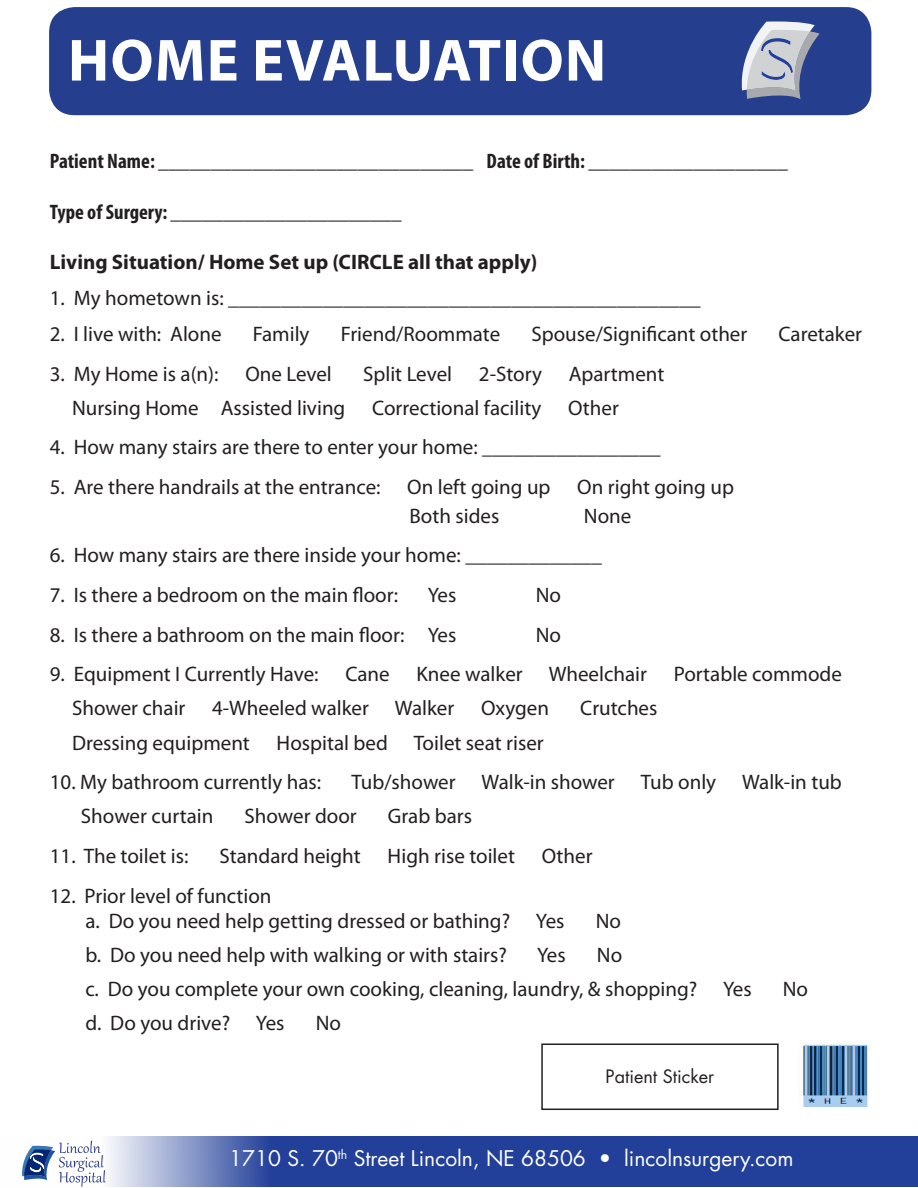
<style>
.page{position:relative;width:918px;height:1188px;background:#fff}
.page>*{position:absolute;margin:0;border:0;box-sizing:border-box;transform-origin:0 0}
.t1{font:700 60px "Myriad Pro";letter-spacing:.02em;color:#fff}
.t2{font:21px "Myriad Pro";color:#231f20}
.t3{font:700 condensed 21px "Myriad Pro";color:#231f20}
.t4{font:21px "Futura Std";color:#fff}
.t5{font:700 21px "Myriad Pro";color:#231f20}
.t6{font:18px "Futura Std";color:#231f20}
</style>
<div class="page">
<div style="left:49px;top:7px;width:822px;height:108px;background:#253f8e;border-radius:26px"></div>
<svg style="left:741px;top:21px;width:79px;height:78px"></svg>
<svg style="left:91px;top:1137px;width:827px;height:50px;background:#3852a3"></svg>
<svg style="left:22px;top:1141px;width:84px;height:46px"></svg>
<img style="left:802px;top:1042px;width:68px;height:64px">
<div style="left:541px;top:1044px;width:238px;height:66px;border:2px solid #231f20"></div>
<p class="t1" style="left:68px;top:21px;width:540px">HOME EVALUATION</p>
<p class="t3" style="left:50px;top:148px;width:740px">Patient Name: ______________________________ Date of Birth: ___________________</p>
<p class="t3" style="left:50px;top:199px;width:353px">Type of Surgery: ______________________</p>
<p class="t5" style="left:50px;top:248px;width:489px">Living Situation/ Home Set up (CIRCLE all that apply)</p>
<p class="t2" style="left:50px;top:285px;width:652px">1. My hometown is: _____________________________________________</p>
<p class="t2" style="left:50px;top:321px;width:173px">2. I live with: Alone</p>
<p class="t2" style="left:253px;top:321px;width:58px">Family</p>
<p class="t2" style="left:341px;top:321px;width:161px">Friend/Roommate</p>
<p class="t2" style="left:531px;top:321px;width:217px">Spouse/Significant other</p>
<p class="t2" style="left:779px;top:321px;width:85px">Caretaker</p>
<p class="t2" style="left:50px;top:361px;width:170px">3. My Home is a(n):</p>
<p class="t2" style="left:245px;top:361px;width:88px">One Level</p>
<p class="t2" style="left:363px;top:361px;width:91px">Split Level</p>
<p class="t2" style="left:479px;top:361px;width:65px">2-Story</p>
<p class="t2" style="left:569px;top:361px;width:97px">Apartment</p>
<p class="t2" style="left:72px;top:395px;width:275px">Nursing Home Assisted living</p>
<p class="t2" style="left:372px;top:395px;width:171px">Correctional facility</p>
<p class="t2" style="left:568px;top:395px;width:52px">Other</p>
<p class="t2" style="left:50px;top:435px;width:612px">4. How many stairs are there to enter your home: _________________</p>
<p class="t2" style="left:50px;top:474px;width:332px">5. Are there handrails at the entrance:</p>
<p class="t2" style="left:407px;top:474px;width:145px">On left going up</p>
<p class="t2" style="left:577px;top:474px;width:158px">On right going up</p>
<p class="t2" style="left:409px;top:503px;width:91px">Both sides</p>
<p class="t2" style="left:584px;top:503px;width:49px">None</p>
<p class="t2" style="left:50px;top:543px;width:554px">6. How many stairs are there inside your home: _____________</p>
<p class="t2" style="left:50px;top:582px;width:350px">7. Is there a bedroom on the main floor:</p>
<p class="t2" style="left:428px;top:582px;width:30px">Yes</p>
<p class="t2" style="left:536px;top:582px;width:27px">No</p>
<p class="t2" style="left:50px;top:622px;width:408px">8. Is there a bathroom on the main floor: Yes</p>
<p class="t2" style="left:536px;top:622px;width:27px">No</p>
<p class="t2" style="left:50px;top:661px;width:270px">9. Equipment I Currently Have:</p>
<p class="t2" style="left:345px;top:661px;width:46px">Cane</p>
<p class="t2" style="left:416px;top:661px;width:232px">Knee walker Wheelchair</p>
<p class="t2" style="left:674px;top:661px;width:170px">Portable commode</p>
<p class="t2" style="left:72px;top:696px;width:115px">Shower chair</p>
<p class="t2" style="left:212px;top:696px;width:244px">4-Wheeled walker Walker</p>
<p class="t2" style="left:481px;top:696px;width:69px">Oxygen</p>
<p class="t2" style="left:580px;top:696px;width:79px">Crutches</p>
<p class="t2" style="left:72px;top:730px;width:179px">Dressing equipment</p>
<p class="t2" style="left:277px;top:730px;width:269px">Hospital bed Toilet seat riser</p>
<p class="t2" style="left:50px;top:769px;width:273px">10. My bathroom currently has:</p>
<p class="t2" style="left:351px;top:769px;width:492px">Tub/shower Walk-in shower Tub only Walk-in tub</p>
<p class="t2" style="left:81px;top:804px;width:134px">Shower curtain</p>
<p class="t2" style="left:245px;top:804px;width:114px">Shower door</p>
<p class="t2" style="left:388px;top:804px;width:86px">Grab bars</p>
<p class="t2" style="left:50px;top:843px;width:140px">11. The toilet is:</p>
<p class="t2" style="left:220px;top:843px;width:143px">Standard height</p>
<p class="t2" style="left:388px;top:843px;width:129px">High rise toilet</p>
<p class="t2" style="left:542px;top:843px;width:52px">Other</p>
<p class="t2" style="left:50px;top:883px;width:223px">12. Prior level of function</p>
<p class="t2" style="left:85px;top:908px;width:481px">a. Do you need help getting dressed or bathing? Yes</p>
<p class="t2" style="left:596px;top:908px;width:27px">No</p>
<p class="t2" style="left:85px;top:942px;width:423px">b. Do you need help with walking or with stairs?</p>
<p class="t2" style="left:537px;top:942px;width:30px">Yes</p>
<p class="t2" style="left:597px;top:942px;width:27px">No</p>
<p class="t2" style="left:85px;top:976px;width:668px">c. Do you complete your own cooking, cleaning, laundry, &amp; shopping? Yes</p>
<p class="t2" style="left:783px;top:976px;width:27px">No</p>
<p class="t2" style="left:85px;top:1011px;width:201px">d. Do you drive? Yes</p>
<p class="t2" style="left:316px;top:1011px;width:27px">No</p>
<p class="t6" style="left:606px;top:1065px;width:110px">Patient Sticker</p>
<p class="t4" style="left:229px;top:1145px;width:566px">1710 S. 70<sup>th</sup> Street Lincoln, NE 68506 • lincolnsurgery.com</p>
</div>
